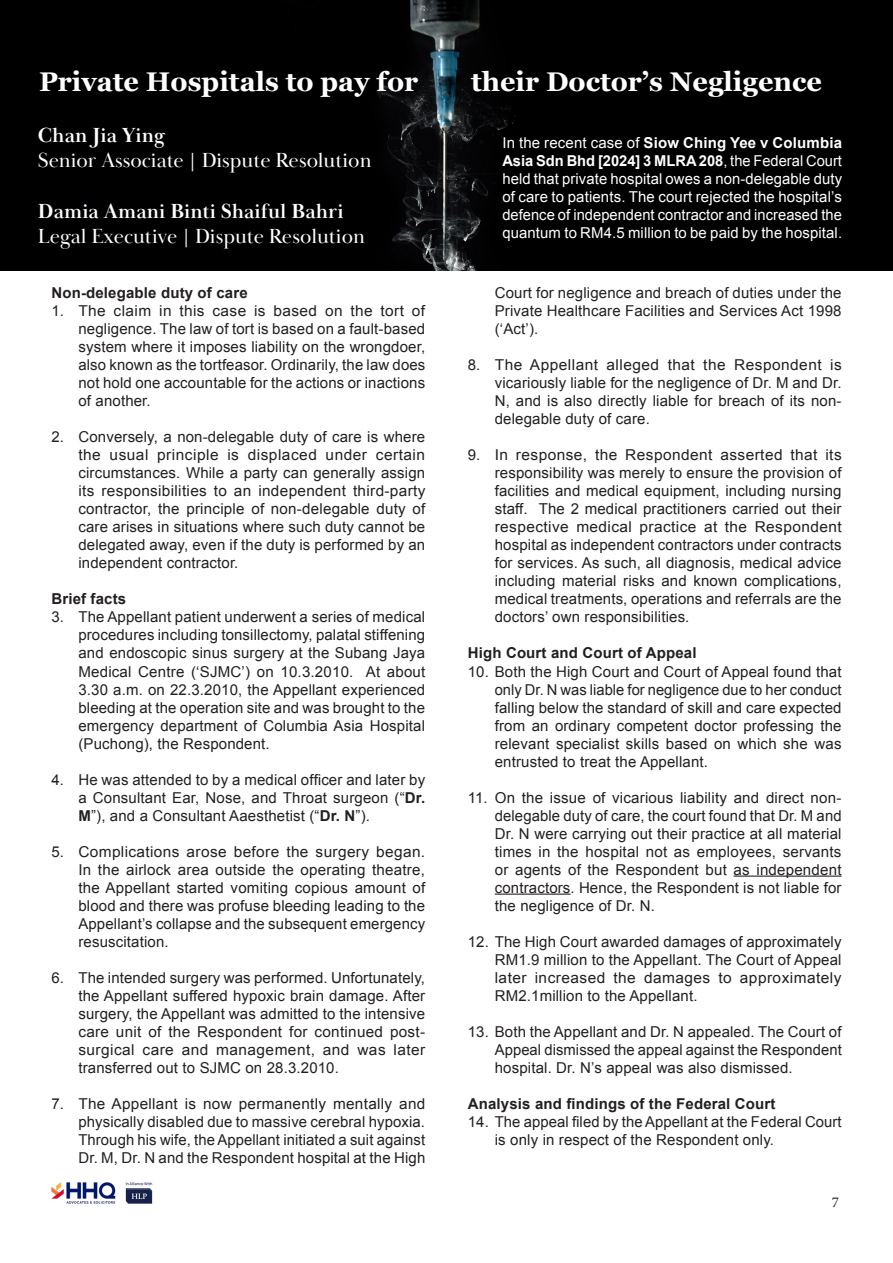
<style>
.page{position:relative;width:893px;height:1263px;background:#fff}
.page>*{position:absolute;margin:0;border:0;box-sizing:border-box;transform-origin:0 0}
.t1{font:700 27px "Georgia";color:#fff}
.t2{font:21px "Baskerville Display PT";color:#fff}
.t3{font:700 21px "Baskerville Display PT";color:#fff}
.t4{font:15px/18px "Arial";letter-spacing:.01em;color:#231f20;text-align:justify}
.t5{font:15px/18px "Arial";letter-spacing:.01em;color:#fff;text-align:justify}
.t6{font:700 15px "Arial";letter-spacing:.01em;color:#231f20}
.t7{font:15px "Minion Pro";color:#231f20}
.s1{font-weight:700}
</style>
<div class="page">
<img style="left:51px;top:1182px;width:102px;height:22px">
<div style="left:0;top:0;width:893px;height:270px;background:#000"></div>
<hr style="left:734px;top:875px;width:108px;height:2px;background:#231f20">
<hr style="left:495px;top:893px;width:76px;height:2px;background:#231f20">
<p class="t1" style="left:39px;top:62px;width:381px">Private Hospitals to pay for</p>
<p class="t1" style="left:471px;top:62px;width:352px">their Doctor’s Negligence</p>
<p class="t5" style="left:502px;top:134px;width:341px">In the recent case of <span class="s1">Siow Ching Yee v Columbia Asia Sdn Bhd [2024] 3 MLRA 208</span>, the Federal Court held that private hospital owes a non-delegable duty of care to patients. The court rejected the hospital’s defence of independent contractor and increased the quantum to RM4.5 million to be paid by the hospital.</p>
<p class="t3" style="left:38px;top:123px;width:129px">Chan Jia Ying</p>
<p class="t2" style="left:38px;top:148px;width:335px">Senior Associate | Dispute Resolution</p>
<p class="t3" style="left:38px;top:198px;width:307px">Damia Amani Binti Shaiful Bahri</p>
<p class="t2" style="left:38px;top:224px;width:328px">Legal Executive | Dispute Resolution</p>
<p class="t6" style="left:51px;top:283px;width:198px">Non-delegable duty of care</p>
<p class="t4" style="left:78px;top:302px;width:348px;text-indent:-27px">1. The claim in this case is based on the tort of negligence. The law of tort is based on a fault-based system where it imposes liability on the wrongdoer, also known as the tortfeasor. Ordinarily, the law does not hold one accountable for the actions or inactions of another.</p>
<p class="t4" style="left:78px;top:428px;width:348px;text-indent:-27px">2. Conversely, a non-delegable duty of care is where the usual principle is displaced under certain circumstances. While a party can generally assign its responsibilities to an independent third-party contractor, the principle of non-delegable duty of care arises in situations where such duty cannot be delegated away, even if the duty is performed by an independent contractor.</p>
<p class="t6" style="left:51px;top:589px;width:76px">Brief facts</p>
<p class="t4" style="left:78px;top:608px;width:348px;text-indent:-27px">3. The Appellant patient underwent a series of medical procedures including tonsillectomy, palatal stiffening and endoscopic sinus surgery at the Subang Jaya Medical Centre (‘SJMC’) on 10.3.2010. At about 3.30 a.m. on 22.3.2010, the Appellant experienced bleeding at the operation site and was brought to the emergency department of Columbia Asia Hospital (Puchong), the Respondent.</p>
<p class="t4" style="left:78px;top:770px;width:348px;text-indent:-27px">4. He was attended to by a medical officer and later by a Consultant Ear, Nose, and Throat surgeon (“<span class="s1">Dr.<br>M</span>”), and a Consultant Aaesthetist (“<span class="s1">Dr. N</span>”).</p>
<p class="t4" style="left:78px;top:842px;width:348px;text-indent:-27px">5. Complications arose before the surgery began.<br>In the airlock area outside the operating theatre, the Appellant started vomiting copious amount of blood and there was profuse bleeding leading to the Appellant’s collapse and the subsequent emergency resuscitation.</p>
<p class="t4" style="left:78px;top:968px;width:348px;text-indent:-27px">6. The intended surgery was performed. Unfortunately, the Appellant suffered hypoxic brain damage. After surgery, the Appellant was admitted to the intensive care unit of the Respondent for continued post&shy;surgical care and management, and was later transferred out to SJMC on 28.3.2010.</p>
<p class="t4" style="left:78px;top:1094px;width:348px;text-indent:-27px">7. The Appellant is now permanently mentally and physically disabled due to massive cerebral hypoxia.<br>Through his wife, the Appellant initiated a suit against Dr. M, Dr. N and the Respondent hospital at the High</p>
<p class="t4" style="left:495px;top:284px;width:348px">Court for negligence and breach of duties under the Private Healthcare Facilities and Services Act 1998 (‘Act’).</p>
<p class="t4" style="left:495px;top:356px;width:348px;text-indent:-27px">8. The Appellant alleged that the Respondent is vicariously liable for the negligence of Dr. M and Dr.<br>N, and is also directly liable for breach of its non&shy;delegable duty of care.</p>
<p class="t4" style="left:495px;top:446px;width:348px;text-indent:-27px">9. In response, the Respondent asserted that its responsibility was merely to ensure the provision of facilities and medical equipment, including nursing staff. The 2 medical practitioners carried out their respective medical practice at the Respondent hospital as independent contractors under contracts for services. As such, all diagnosis, medical advice including material risks and known complications, medical treatments, operations and referrals are the doctors’ own responsibilities.</p>
<p class="t6" style="left:468px;top:643px;width:230px">High Court and Court of Appeal</p>
<p class="t4" style="left:495px;top:662px;width:348px;text-indent:-27px">10. Both the High Court and Court of Appeal found that only Dr. N was liable for negligence due to her conduct falling below the standard of skill and care expected from an ordinary competent doctor professing the relevant specialist skills based on which she was entrusted to treat the Appellant.</p>
<p class="t4" style="left:495px;top:788px;width:348px;text-indent:-27px">11. On the issue of vicarious liability and direct non&shy;delegable duty of care, the court found that Dr. M and Dr. N were carrying out their practice at all material times in the hospital not as employees, servants or agents of the Respondent but as independent contractors. Hence, the Respondent is not liable for the negligence of Dr. N.</p>
<p class="t4" style="left:495px;top:932px;width:348px;text-indent:-27px">12. The High Court awarded damages of approximately RM1.9 million to the Appellant. The Court of Appeal later increased the damages to approximately RM2.1million to the Appellant.</p>
<p class="t4" style="left:495px;top:1022px;width:348px;text-indent:-27px">13. Both the Appellant and Dr. N appealed. The Court of Appeal dismissed the appeal against the Respondent hospital. Dr. N’s appeal was also dismissed.</p>
<p class="t6" style="left:468px;top:1093px;width:309px">Analysis and findings of the Federal Court</p>
<p class="t4" style="left:495px;top:1112px;width:348px;text-indent:-27px">14. The appeal filed by the Appellant at the Federal Court is only in respect of the Respondent only.</p>
<p class="t7" style="left:832px;top:1192px;width:9px">7</p>
</div>
